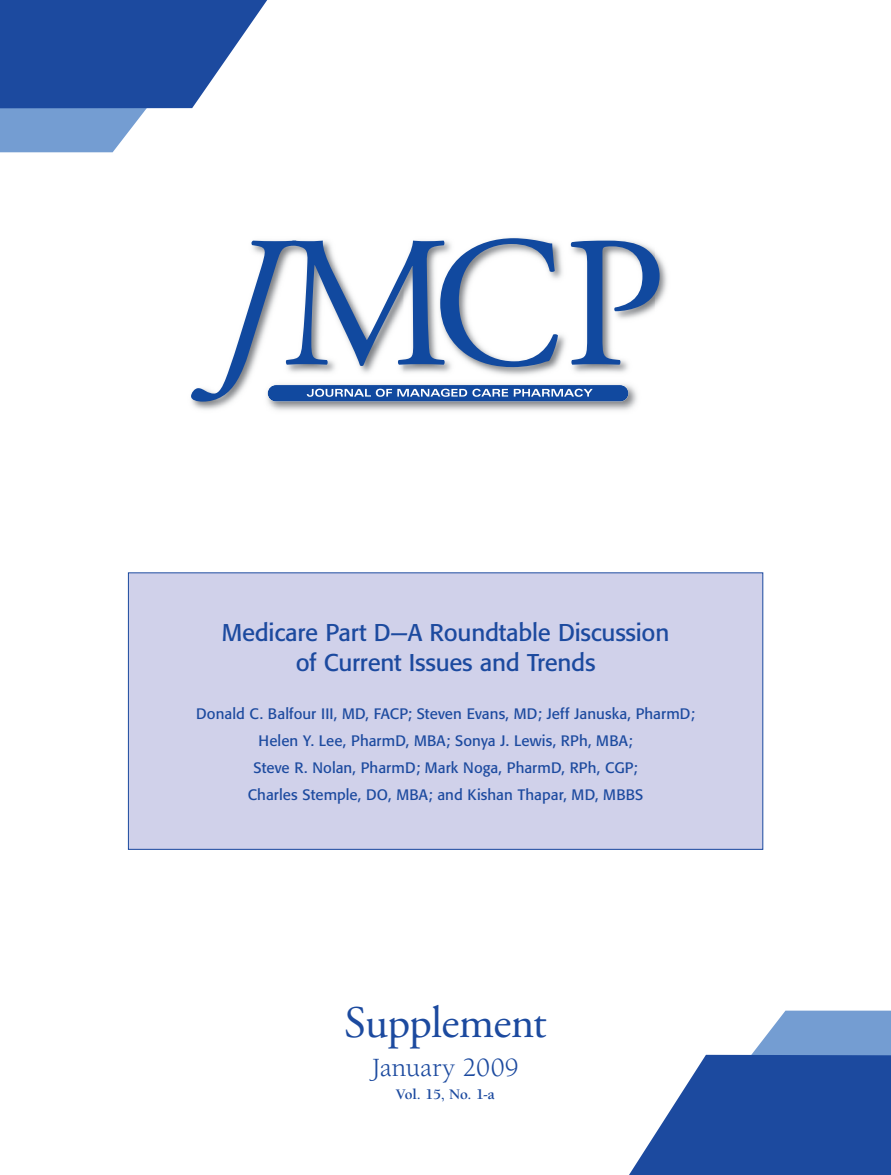
<style>
.page{position:relative;width:891px;height:1175px;background:#fff}
.page>*{position:absolute;margin:0;border:0;box-sizing:border-box;transform-origin:0 0}
.t1{font:45px "Adobe Garamond Pro";letter-spacing:-.02em;color:#1c4a9f}
.t2{font:27px "Berkeley Pro";letter-spacing:.005em;color:#1c4a9f}
.t3{font:24px/30px "Formata";letter-spacing:-.01em;color:#1c4a9f;text-align:center}
.t4{font:15px/27px "Formata";letter-spacing:.005em;color:#1c4a9f;text-align:center}
.t5{font:700 15px "Berkeley Pro";letter-spacing:-.02em;color:#1c4a9f}
</style>
<div class="page">
<div style="left:128px;top:573px;width:635px;height:276px;background:#d0d1ea"></div>
<div style="left:128px;top:572px;width:635px;height:277px;border:1px solid #1c4a9f"></div>
<svg style="left:0;top:0;width:267px;height:152px"></svg>
<svg style="left:629px;top:1010px;width:262px;height:164px"></svg>
<img style="left:191px;top:258px;width:476px;height:152px">
<img style="left:262px;top:401px;width:380px;height:10px">
<svg style="left:191px;top:238px;width:469px;height:163px"></svg>
<h3 class="t3" style="left:222px;top:617px;width:449px">Medicare Part D—A Roundtable Discussion of Current Issues and Trends</h3>
<p class="t4" style="left:196px;top:700px;width:500px">Donald C. Balfour III, MD, FACP; Steven Evans, MD; Jeff Januska, PharmD; Helen Y. Lee, PharmD, MBA; Sonya J. Lewis, RPh, MBA;<br>Steve R. Nolan, PharmD; Mark Noga, PharmD, RPh, CGP;<br>Charles Stemple, DO, MBA; and Kishan Thapar, MD, MBBS</p>
<h1 class="t1" style="left:344px;top:995px;width:204px">Supplement</h1>
<h2 class="t2" style="left:372px;top:1052px;width:148px">January 2009</h2>
<p class="t5" style="left:396px;top:1085px;width:100px">Vol. 15, No. 1-a</p>
</div>
